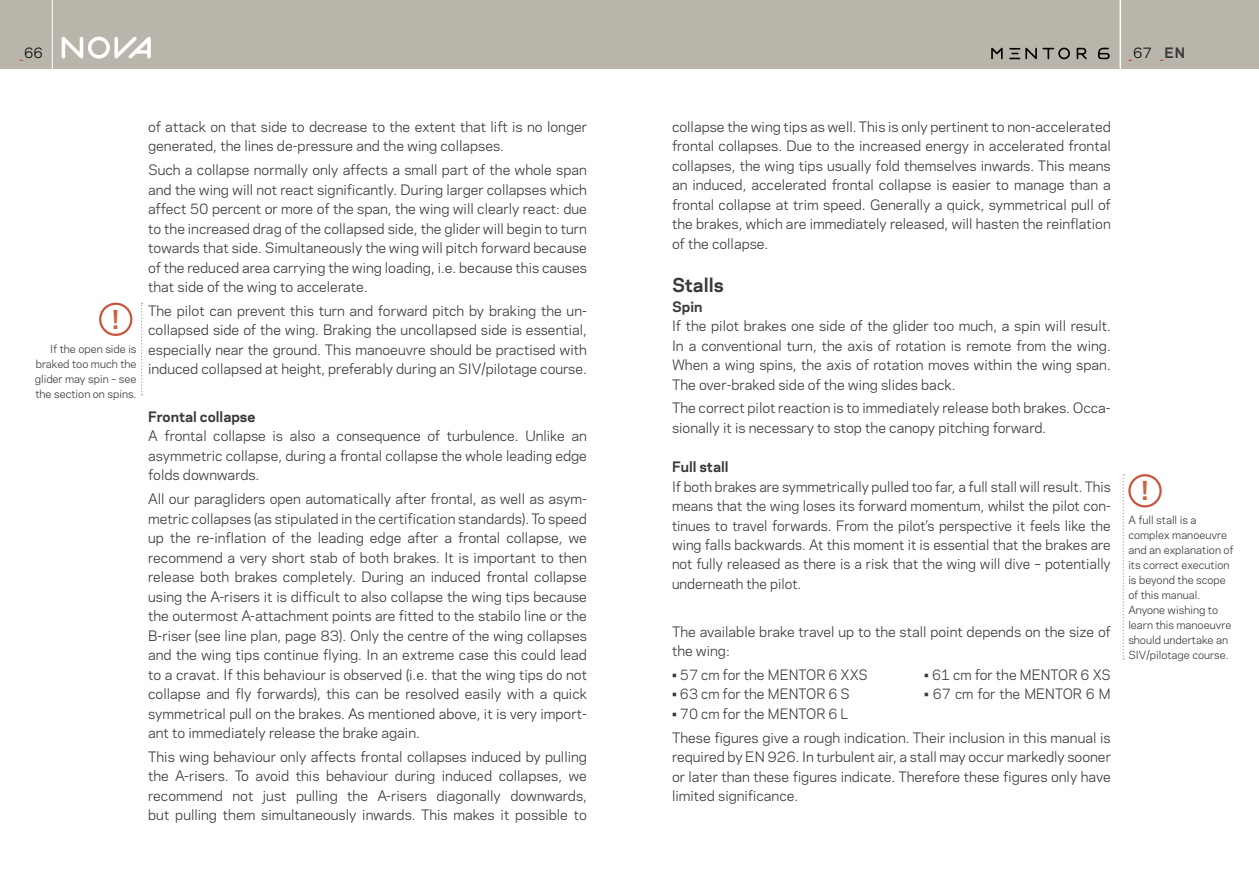
<style>
.page{position:relative;width:1259px;height:893px;background:#fff}
.page>*{position:absolute;margin:0;border:0;box-sizing:border-box;transform-origin:0 0}
.t1{font:700 24.45px "Galaxie Polaris";color:#cc6246}
.t2{font:700 18px "Galaxie Polaris";color:#393939}
.t3{font:13.5px/19.5px "Galaxie Polaris";color:#393939;text-align:justify}
.t4{font:13.5px/23.7px "Galaxie Polaris";color:#393939;scale:.96 1}
.t5{font:700 13.5px "Galaxie Polaris";color:#393939}
.t6{font:13.5px "Galaxie Polaris";color:#c1212c}
.t7{font:13.5px "Galaxie Polaris";color:#000}
.t8{font:10.5px/15px "Galaxie Polaris";color:#393939}
.s1{color:#c1212c}
.s2{color:#000}
.s3{font-weight:700;color:#393939}
</style>
<div class="page">
<div style="left:0;top:0;width:1259px;height:69px;background:#bab5ab"></div>
<hr style="left:1119px;top:0;width:2px;height:69px;background:#fff">
<svg style="left:991px;top:48px;width:95px;height:11px"></svg>
<svg style="left:1098px;top:48px;width:11px;height:11px"></svg>
<hr style="left:52px;top:0;width:1px;height:69px;background:#fff">
<svg style="left:62px;top:37px;width:89px;height:22px"></svg>
<svg style="left:1122px;top:474px;width:2px;height:186px"></svg>
<svg style="left:141px;top:303px;width:2px;height:92px"></svg>
<div style="left:1128px;top:474px;width:33px;height:33px;border:2px solid #c9553f;border-radius:50%"></div>
<div style="left:99px;top:303px;width:33px;height:33px;border:2px solid #c9553f;border-radius:50%"></div>
<p class="t7" style="left:19px;top:43px;width:25px"><span class="s1">_</span>66</p>
<p class="t6" style="left:1128px;top:43px;width:58px">_<span class="s2">67</span> _<span class="s3">EN</span></p>
<h1 class="t1" style="left:112px;top:301px;width:8px">!</h1>
<p class="t8" style="left:35px;top:340px;width:103px;text-align:justify;text-indent:15px">If the open side is braked too much the glider may spin – see the section on spins.</p>
<p class="t3" style="left:148px;top:116px;width:440px">of attack on that side to decrease to the extent that lift is no longer generated, the lines de-pressure and the wing collapses.</p>
<p class="t3" style="left:148px;top:160px;width:440px">Such a collapse normally only affects a small part of the whole span and the wing will not react significantly. During larger collapses which affect 50 percent or more of the span, the wing will clearly react: due to the increased drag of the collapsed side, the glider will begin to turn towards that side. Simultaneously the wing will pitch forward because of the reduced area carrying the wing loading, i.e. because this causes that side of the wing to accelerate.</p>
<p class="t3" style="left:148px;top:300px;width:440px">The pilot can prevent this turn and forward pitch by braking the un&shy;collapsed side of the wing. Braking the uncollapsed side is essential, especially near the ground. This manoeuvre should be practised with induced collapsed at height, preferably during an SIV/pilotage course.</p>
<p class="t5" style="left:148px;top:407px;width:109px">Frontal collapse</p>
<p class="t3" style="left:148px;top:426px;width:440px">A frontal collapse is also a consequence of turbulence. Unlike an asymmetric collapse, during a frontal collapse the whole leading edge folds downwards.</p>
<p class="t3" style="left:148px;top:488px;width:440px">All our paragliders open automatically after frontal, as well as asym&shy;metric collapses (as stipulated in the certification standards). To speed up the re-inflation of the leading edge after a frontal collapse, we recommend a very short stab of both brakes. It is important to then release both brakes completely. During an induced frontal collapse using the A-risers it is difficult to also collapse the wing tips because the outermost A-attachment points are fitted to the stabilo line or the B-riser (see line plan, page 83). Only the centre of the wing collapses and the wing tips continue flying. In an extreme case this could lead to a cravat. If this behaviour is observed (i.e. that the wing tips do not collapse and fly forwards), this can be resolved easily with a quick symmetrical pull on the brakes. As mentioned above, it is very import&shy;ant to immediately release the brake again.</p>
<p class="t3" style="left:148px;top:746px;width:440px">This wing behaviour only affects frontal collapses induced by pulling the A-risers. To avoid this behaviour during induced collapses, we recommend not just pulling the A-risers diagonally downwards, but pulling them simultaneously inwards. This makes it possible to</p>
<p class="t3" style="left:672px;top:116px;width:440px">collapse the wing tips as well. This is only pertinent to non-accelerated frontal collapses. Due to the increased energy in accelerated frontal collapses, the wing tips usually fold themselves inwards. This means an induced, accelerated frontal collapse is easier to manage than a frontal collapse at trim speed. Generally a quick, symmetrical pull of the brakes, which are immediately released, will hasten the reinflation of the collapse.</p>
<h2 class="t2" style="left:672px;top:272px;width:53px">Stalls</h2>
<p class="t5" style="left:672px;top:296px;width:32px">Spin</p>
<p class="t3" style="left:672px;top:316px;width:440px">If the pilot brakes one side of the glider too much, a spin will result.<br>In a conventional turn, the axis of rotation is remote from the wing.<br>When a wing spins, the axis of rotation moves within the wing span.<br>The over-braked side of the wing slides back.</p>
<p class="t3" style="left:672px;top:398px;width:440px">The correct pilot reaction is to immediately release both brakes. Occa&shy;sionally it is necessary to stop the canopy pitching forward.</p>
<p class="t5" style="left:672px;top:457px;width:58px">Full stall</p>
<p class="t3" style="left:672px;top:476px;width:440px">If both brakes are symmetrically pulled too far, a full stall will result. This means that the wing loses its forward momentum, whilst the pilot con&shy;tinues to travel forwards. From the pilot’s perspective it feels like the wing falls backwards. At this moment it is essential that the brakes are not fully released as there is a risk that the wing will dive – potentially underneath the pilot.</p>
<p class="t3" style="left:672px;top:621px;width:440px">The available brake travel up to the stall point depends on the size of the wing:</p>
<p class="t4" style="left:672px;top:662px;width:205px">• 57 cm for the MENTOR 6 XXS</p>
<p class="t4" style="left:924px;top:662px;width:196px">• 61 cm for the MENTOR 6 XS</p>
<p class="t4" style="left:672px;top:681px;width:187px">• 63 cm for the MENTOR 6 S</p>
<p class="t4" style="left:924px;top:681px;width:196px">• 67 cm for the MENTOR 6 M</p>
<p class="t4" style="left:672px;top:701px;width:458px">• 70 cm for the MENTOR 6 L<br>These figures give a rough indication. Their inclusion in this manual is</p>
<p class="t3" style="left:672px;top:746px;width:440px">required by EN 926. In turbulent air, a stall may occur markedly sooner or later than these figures indicate. Therefore these figures only have limited significance.</p>
<h1 class="t1" style="left:1141px;top:472px;width:8px">!</h1>
<p class="t8" style="left:1128px;top:512px;width:107px">A full stall is a complex manoeuvre and an explanation of its correct execution is beyond the scope of this manual.<br>Anyone wishing to learn this manoeuvre should undertake an<br>SIV/pilotage course.</p>
</div>
